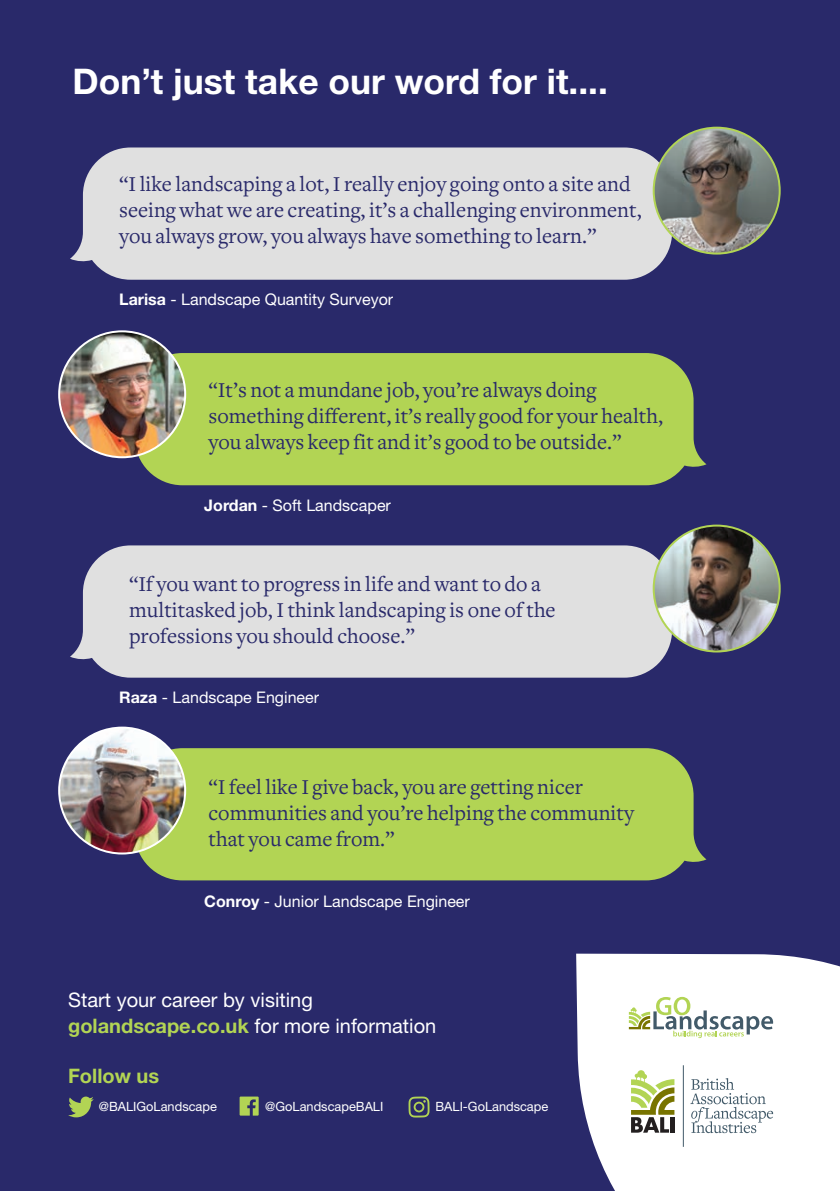
<style>
.page{position:relative;width:840px;height:1191px;background:#fff}
.page>*{position:absolute;margin:0;border:0;box-sizing:border-box;transform-origin:0 0}
.t1{font:700 35.4px "Helvetica Neue";color:#fff}
.t2{font:22px/26px "Freight Text";color:#29296a}
.t3{font:20px/26px "Helvetica Neue";color:#fff}
.t4{font:700 20px "Helvetica Neue";color:#b2d454}
.t5{font:16px "Helvetica Neue";color:#fff}
.t6{font:12.8px "Helvetica Neue";color:#fff}
.s1{font-weight:700}
.s2{font-weight:700;color:#b2d454}
</style>
<div class="page">
<div style="left:0;top:0;width:839px;height:1191px;background:#29296a"></div>
<div style="left:70px;top:147px;width:601px;height:133px;background:#e0e0e0"></div>
<div style="left:70px;top:545px;width:601px;height:132px;background:#e0e0e0"></div>
<div style="left:135px;top:748px;width:571px;height:132px;background:#b2d454"></div>
<div style="left:136px;top:353px;width:570px;height:132px;background:#b2d454"></div>
<div style="left:576px;top:953px;width:263px;height:238px;background:#fff"></div>
<svg style="left:630px;top:1070px;width:44px;height:62px;background:#b6bc8d"></svg>
<svg style="left:690px;top:1078px;width:82px;height:55px;background:#dde1e4"></svg>
<hr style="left:682px;top:1065px;width:1px;height:81px;background:#425a69">
<svg style="left:628px;top:997px;width:144px;height:41px;background:#dae0d4"></svg>
<svg style="left:68px;top:1096px;width:26px;height:21px"></svg>
<svg style="left:239px;top:1096px;width:19px;height:19px"></svg>
<svg style="left:408px;top:1096px;width:21px;height:21px"></svg>
<img style="left:653px;top:128px;width:126px;height:125px;border-radius:63px">
<img style="left:653px;top:525px;width:126px;height:126px;border-radius:63px">
<img style="left:59px;top:331px;width:126px;height:126px;border-radius:63px">
<img style="left:59px;top:727px;width:126px;height:126px;border-radius:63px">
<p class="t1" style="left:73px;top:60px;width:536px">Don’t just take our word for it....</p>
<p class="t2" style="left:119px;top:171px;width:523px">“I like landscaping a lot, I really enjoy going onto a site and seeing what we are creating, it’s a challenging environment, you always grow, you always have something to learn.”</p>
<p class="t5" style="left:119px;top:290px;width:275px"><span class="s1">Larisa</span> - Landscape Quantity Surveyor</p>
<p class="t2" style="left:208px;top:377px;width:455px">“It’s not a mundane job, you’re always doing something different, it’s really good for your health, you always keep fit and it’s good to be outside.”</p>
<p class="t5" style="left:204px;top:496px;width:188px"><span class="s1">Jordan</span> - Soft Landscaper</p>
<p class="t2" style="left:129px;top:571px;width:428px">“If you want to progress in life and want to do a multitasked job, I think landscaping is one of the professions you should choose.”</p>
<p class="t5" style="left:119px;top:688px;width:201px"><span class="s1">Raza</span> - Landscape Engineer</p>
<p class="t2" style="left:208px;top:774px;width:426px">“I feel like I give back, you are getting nicer communities and you’re helping the community that you came from.”</p>
<p class="t5" style="left:204px;top:892px;width:267px"><span class="s1">Conroy</span> - Junior Landscape Engineer</p>
<p class="t3" style="left:68px;top:986px;width:369px">Start your career by visiting <span class="s2">golandscape.co.uk</span> for more information</p>
<p class="t4" style="left:68px;top:1063px;width:93px">Follow us</p>
<p class="t6" style="left:99px;top:1098px;width:119px">@BALIGoLandscape</p>
<p class="t6" style="left:265px;top:1098px;width:119px">@GoLandscapeBALI</p>
<p class="t6" style="left:435px;top:1098px;width:114px">BALI-GoLandscape</p>
</div>
